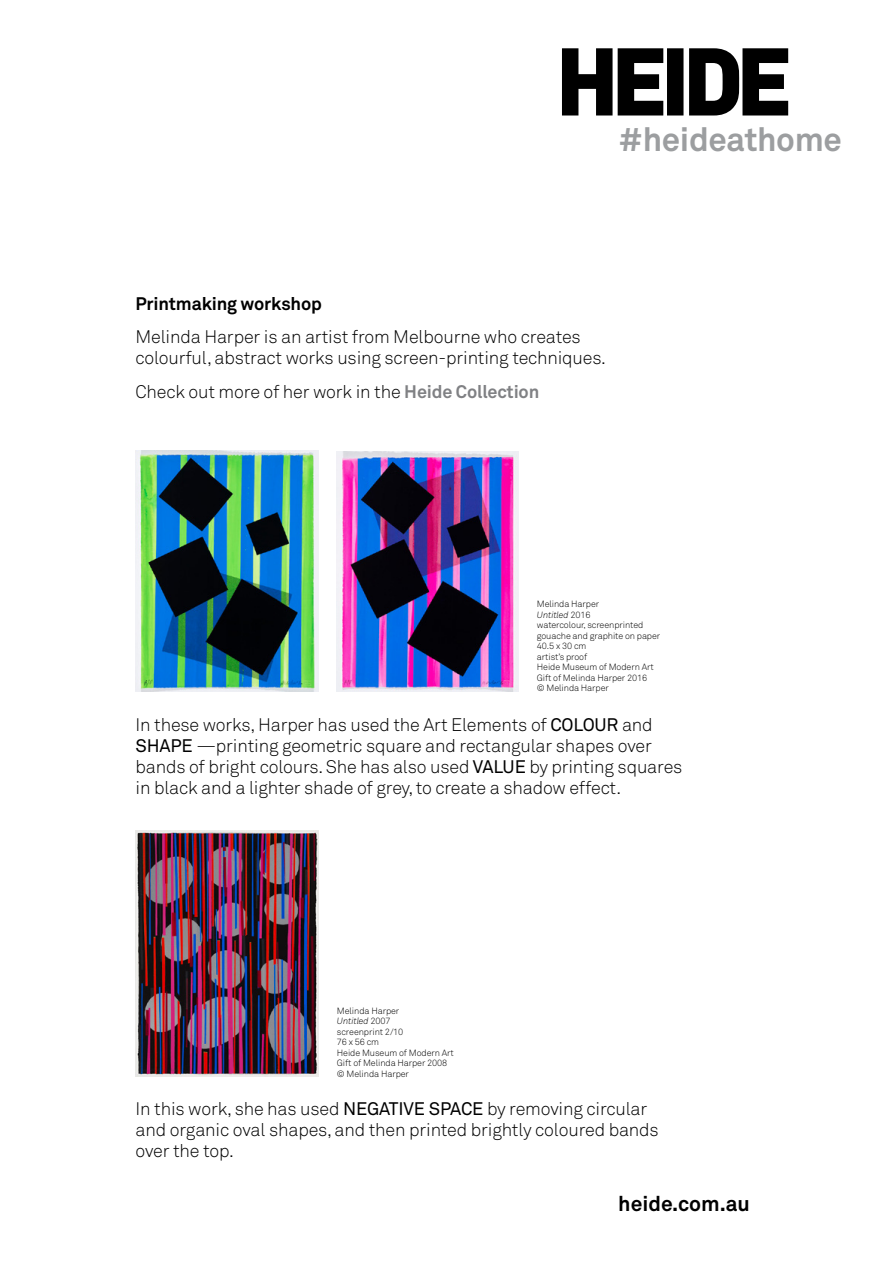
<style>
.page{position:relative;width:893px;height:1263px;background:#fff}
.page>*{position:absolute;margin:0;border:0;box-sizing:border-box;transform-origin:0 0}
.t1{font:700 33px "Akkurat";letter-spacing:-.01em;color:#9c9ea0}
.t2{font:700 21px "Akkurat";color:#000}
.t3{font:300 18px/21px "Akkurat";letter-spacing:-.01em;color:#000}
.t4{font:700 18px "Akkurat";letter-spacing:-.01em;color:#000}
.t5{font:300 9px/10.5px "Akkurat";letter-spacing:-.01em;color:#000}
.s1{font-weight:700;color:#808184}
.s2{font-style:italic}
.s3{font-weight:400}
</style>
<div class="page">
<img style="left:136px;top:450px;width:183px;height:241px">
<img style="left:337px;top:451px;width:181px;height:240px">
<img style="left:136px;top:830px;width:183px;height:247px">
<svg style="left:562px;top:48px;width:226px;height:67px"></svg>
<h1 class="t1" style="left:618px;top:118px;width:225px">#heideathome</h1>
<p class="t4" style="left:136px;top:292px;width:188px">Printmaking workshop</p>
<p class="t3" style="left:136px;top:326px;width:472px">Melinda Harper is an artist from Melbourne who creates colourful, abstract works using screen-printing techniques.</p>
<p class="t3" style="left:136px;top:381px;width:405px">Check out more of her work in the <span class="s1">Heide Collection</span></p>
<p class="t5" style="left:537px;top:599px;width:125px">Melinda Harper<br><span class="s2">Untitled</span> 2016<br>watercolour, screenprinted gouache and graphite on paper<br>40.5 x 30 cm<br>artist’s proof<br>Heide Museum of Modern Art<br>Gift of Melinda Harper 2016<br>© Melinda Harper</p>
<p class="t3" style="left:136px;top:714px;width:548px">In these works, Harper has used the Art Elements of <span class="s3">COLOUR</span> and <span class="s3">SHAPE</span> —printing geometric square and rectangular shapes over bands of bright colours. She has also used <span class="s3">VALUE</span> by printing squares in black and a lighter shade of grey, to create a shadow effect.</p>
<p class="t5" style="left:337px;top:1005px;width:119px">Melinda Harper<br><span class="s2">Untitled</span> 2007<br>screenprint 2/10<br>76 x 56 cm<br>Heide Museum of Modern Art<br>Gift of Melinda Harper 2008 © Melinda Harper</p>
<p class="t3" style="left:136px;top:1097px;width:525px">In this work, she has used <span class="s3">NEGATIVE SPACE</span> by removing circular and organic oval shapes, and then printed brightly coloured bands over the top.</p>
<p class="t2" style="left:618px;top:1190px;width:133px">heide.com.au</p>
</div>
